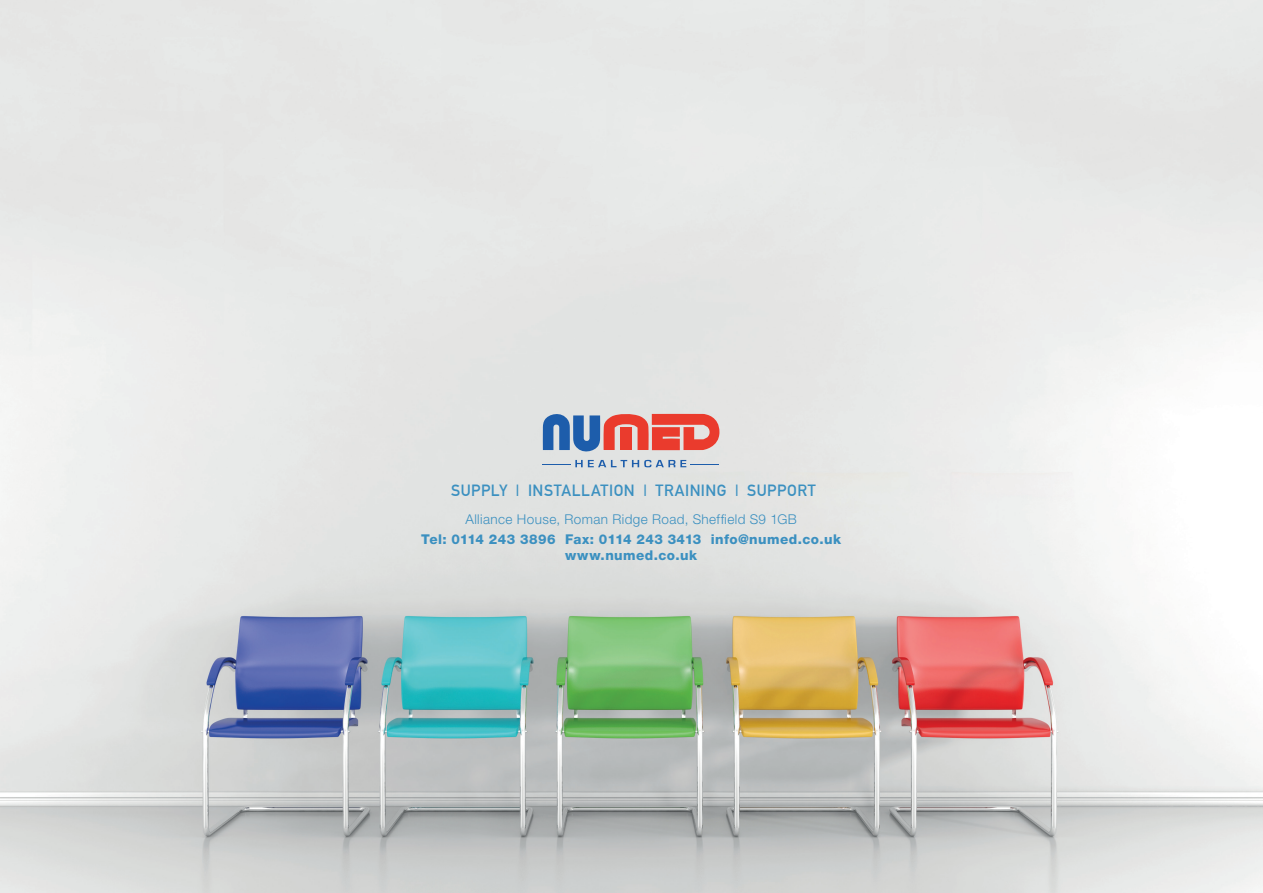
<style>
.page{position:relative;width:1263px;height:893px;background:#fff}
.page>*{position:absolute;margin:0;border:0;box-sizing:border-box;transform-origin:0 0}
.t1{font:700 15.9px "DIN Alternate";letter-spacing:.03em;color:#3b90c0}
.t2{font:800 13.5px/16.5px "Helvetica Neue";letter-spacing:.035em;color:#3b90c0;text-align:center}
.t3{font:300 13.5px "Helvetica Neue";letter-spacing:.03em;color:#3b90c0}
</style>
<div class="page">
<img style="left:0;top:0;width:1263px;height:893px">
<svg style="left:543px;top:414px;width:176px;height:53px;background:#bd909b"></svg>
<p class="t1" style="left:451px;top:478px;width:366px">SUPPLY | INSTALLATION | TRAINING | SUPPORT</p>
<p class="t3" style="left:465px;top:510px;width:333px">Alliance House, Roman Ridge Road, Sheffield S9 1GB</p>
<p class="t2" style="left:421px;top:531px;width:421px">Tel: 0114 243 3896 Fax: 0114 243 3413 info@numed.co.uk www.numed.co.uk</p>
</div>
